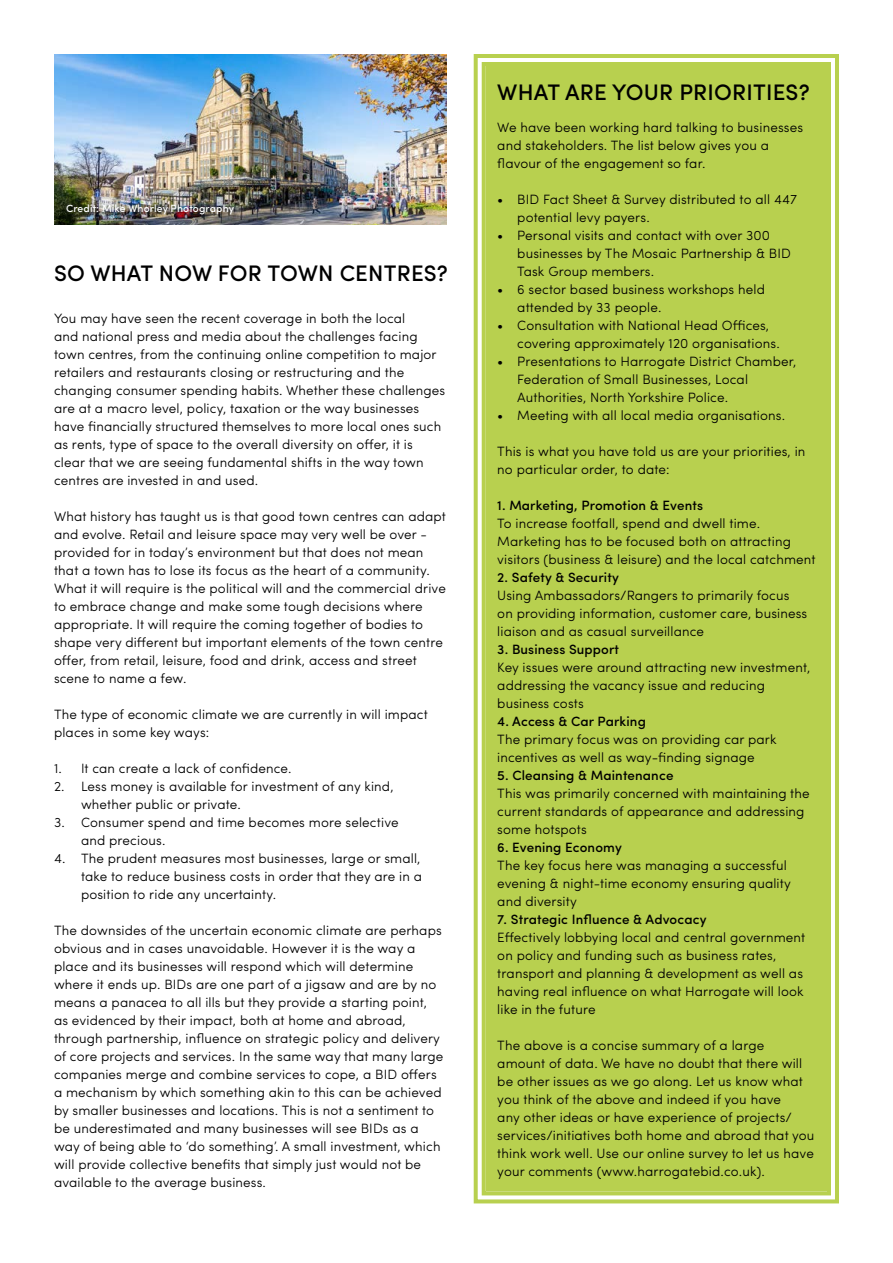
<style>
.page{position:relative;width:893px;height:1263px;background:#fff}
.page>*{position:absolute;margin:0;border:0;box-sizing:border-box;transform-origin:0 0}
.t1{font:500 22.5px "Sofia Pro";letter-spacing:.01em;color:#000}
.t2{font:300 13.5px/18px "Sofia Pro";letter-spacing:.01em;color:#000}
.t3{font:500 13.5px "Sofia Pro";letter-spacing:.01em;color:#000}
.t4{font:500 10.5px "Sofia Pro";letter-spacing:.01em;color:#fff}
</style>
<div class="page">
<div style="left:473px;top:54px;width:366px;height:1150px;background:#b8d04f"></div>
<div style="left:482px;top:62px;width:349px;height:1133px;border:4px solid #b8d04f"></div>
<img style="left:54px;top:54px;width:392px;height:171px">
<div style="left:66px;top:204px;width:175px;height:17px;background:#000;opacity:.75"></div>
<p class="t4" style="left:66px;top:200px;width:170px">Credit: Mike Whorley Photography</p>
<h1 class="t1" style="left:54px;top:256px;width:395px">SO WHAT NOW FOR TOWN CENTRES?</h1>
<p class="t2" style="left:54px;top:309px;width:393px">You may have seen the recent coverage in both the local<br>and national press and media about the challenges facing town centres, from the continuing online competition to major retailers and restaurants closing or restructuring and the changing consumer spending habits. Whether these challenges are at a macro level, policy, taxation or the way businesses have financially structured themselves to more local ones such as rents, type of space to the overall diversity on offer, it is clear that we are seeing fundamental shifts in the way town centres are invested in and used.</p>
<p class="t2" style="left:54px;top:507px;width:393px">What history has taught us is that good town centres can adapt and evolve. Retail and leisure space may very well be over - provided for in today’s environment but that does not mean that a town has to lose its focus as the heart of a community.<br>What it will require is the political will and the commercial drive to embrace change and make some tough decisions where appropriate. It will require the coming together of bodies to shape very different but important elements of the town centre offer, from retail, leisure, food and drink, access and street scene to name a few.</p>
<p class="t2" style="left:54px;top:704px;width:376px">The type of economic climate we are currently in will impact places in some key ways:</p>
<p class="t2" style="left:54px;top:758px;width:239px">1. It can create a lack of confidence.</p>
<p class="t2" style="left:81px;top:776px;width:314px;text-indent:-27px">2. Less money is available for investment of any kind, whether public or private.</p>
<p class="t2" style="left:81px;top:812px;width:319px;text-indent:-27px">3. Consumer spend and time becomes more selective and precious.</p>
<p class="t2" style="left:81px;top:848px;width:342px;text-align:justify;text-indent:-27px">4. The prudent measures most businesses, large or small, take to reduce business costs in order that they are in a position to ride any uncertainty.</p>
<p class="t2" style="left:54px;top:920px;width:391px">The downsides of the uncertain economic climate are perhaps obvious and in cases unavoidable. However it is the way a place and its businesses will respond which will determine where it ends up. BIDs are one part of a jigsaw and are by no means a panacea to all ills but they provide a starting point, as evidenced by their impact, both at home and abroad, through partnership, influence on strategic policy and delivery of core projects and services. In the same way that many large companies merge and combine services to cope, a BID offers a mechanism by which something akin to this can be achieved by smaller businesses and locations. This is not a sentiment to be underestimated and many businesses will see BIDs as a way of being able to ‘do something’. A small investment, which will provide collective benefits that simply just would not be available to the average business.</p>
<h1 class="t1" style="left:497px;top:75px;width:314px">WHAT ARE YOUR PRIORITIES?</h1>
<p class="t2" style="left:497px;top:118px;width:307px">We have been working hard talking to businesses and stakeholders. The list below gives you a flavour of the engagement so far.</p>
<p class="t2" style="left:517px;top:190px;width:281px;text-indent:-20px">• BID Fact Sheet &amp; Survey distributed to all 447 potential levy payers.</p>
<p class="t2" style="left:517px;top:226px;width:275px;text-indent:-20px">• Personal visits and contact with over 300 businesses by The Mosaic Partnership &amp; BID<br>Task Group members.</p>
<p class="t2" style="left:517px;top:280px;width:249px;text-indent:-20px">• 6 sector based business workshops held attended by 33 people.</p>
<p class="t2" style="left:517px;top:316px;width:264px;text-indent:-20px">• Consultation with National Head Offices, covering approximately 120 organisations.</p>
<p class="t2" style="left:517px;top:352px;width:281px;text-indent:-20px">• Presentations to Harrogate District Chamber,<br>Federation of Small Businesses, Local<br>Authorities, North Yorkshire Police.</p>
<p class="t2" style="left:497px;top:406px;width:289px">• Meeting with all local media organisations.</p>
<p class="t2" style="left:497px;top:442px;width:310px">This is what you have told us are your priorities, in no particular order, to date:</p>
<p class="t3" style="left:497px;top:496px;width:207px">1. Marketing, Promotion &amp; Events</p>
<p class="t2" style="left:497px;top:514px;width:320px">To increase footfall, spend and dwell time.<br>Marketing has to be focused both on attracting visitors (business &amp; leisure) and the local catchment</p>
<p class="t3" style="left:497px;top:568px;width:123px">2. Safety &amp; Security</p>
<p class="t2" style="left:497px;top:586px;width:312px">Using Ambassadors/Rangers to primarily focus on providing information, customer care, business liaison and as casual surveillance</p>
<p class="t3" style="left:497px;top:640px;width:123px">3. Business Support</p>
<p class="t2" style="left:497px;top:658px;width:315px">Key issues were around attracting new investment, addressing the vacancy issue and reducing business costs</p>
<p class="t3" style="left:497px;top:712px;width:150px">4. Access &amp; Car Parking</p>
<p class="t2" style="left:497px;top:730px;width:281px">The primary focus was on providing car park incentives as well as way-finding signage</p>
<p class="t3" style="left:497px;top:766px;width:178px">5. Cleansing &amp; Maintenance</p>
<p class="t2" style="left:497px;top:784px;width:314px">This was primarily concerned with maintaining the current standards of appearance and addressing some hotspots</p>
<p class="t3" style="left:497px;top:837px;width:126px">6. Evening Economy</p>
<p class="t2" style="left:497px;top:856px;width:295px">The key focus here was managing a successful evening &amp; night-time economy ensuring quality and diversity</p>
<p class="t3" style="left:497px;top:909px;width:211px">7. Strategic Influence &amp; Advocacy</p>
<p class="t2" style="left:497px;top:928px;width:310px">Effectively lobbying local and central government on policy and funding such as business rates, transport and planning &amp; development as well as having real influence on what Harrogate will look like in the future</p>
<p class="t2" style="left:497px;top:1036px;width:319px">The above is a concise summary of a large amount of data. We have no doubt that there will be other issues as we go along. Let us know what you think of the above and indeed if you have<br>any other ideas or have experience of projects/ services/initiatives both home and abroad that you think work well. Use our online survey to let us have your comments (www.harrogatebid.co.uk).</p>
</div>
